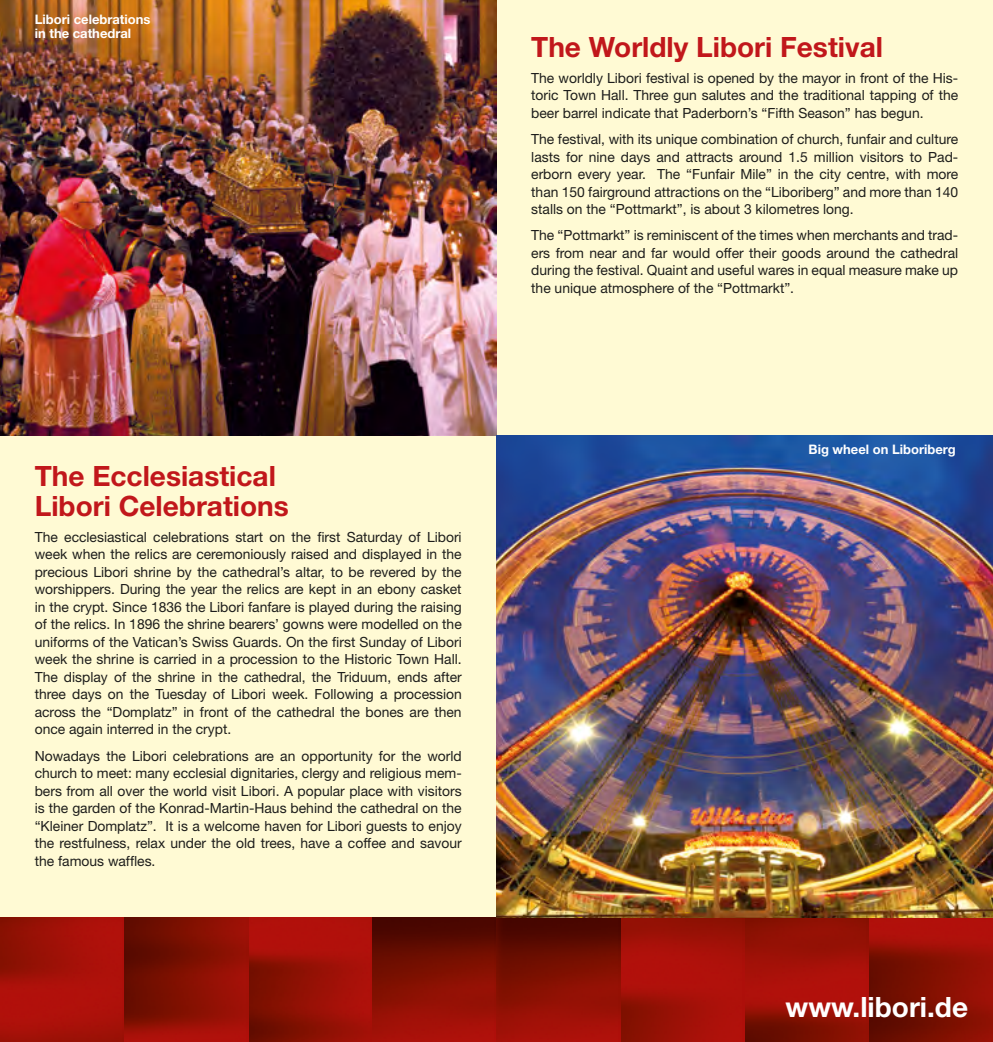
<style>
.page{position:relative;width:993px;height:1042px;background:#fff}
.page>*{position:absolute;margin:0;border:0;box-sizing:border-box;transform-origin:0 0}
.ÜB{font:700 28px/29.8px "Helvetica Neue LT";color:#c1171b}
.t1{font:700 28px "Helvetica Neue LT";color:#fff}
.FLIESSTEXT{font:14px/17.5px "Helvetica Neue LT";color:#1d1d1b;text-align:justify}
.BU{font:700 13.12px "Helvetica Neue LT";color:#fff}
</style>
<div class="page">
<div style="left:0;top:0;width:992px;height:923px;background:#fffad4"></div>
<img style="left:0;top:918px;width:992px;height:124px">
<img style="left:0;top:0;width:496px;height:436px">
<img style="left:496px;top:436px;width:496px;height:482px">
<p class="BU" style="left:35px;top:11px;width:117px">Libori celebrations</p>
<p class="BU" style="left:35px;top:25px;width:98px">in the cathedral</p>
<p class="ÜB" style="left:35px;top:460px;width:255px">The Ecclesiastical<br>Libori Celebrations</p>
<p class="FLIESSTEXT" style="left:35px;top:528px;width:428px">The ecclesiastical celebrations start on the first Saturday of Libori week when the relics are ceremoniously raised and displayed in the precious Libori shrine by the cathedral’s altar, to be revered by the worshippers. During the year the relics are kept in an ebony casket in the crypt. Since 1836 the Libori fanfare is played during the raising of the relics. In 1896 the shrine bearers’ gowns were modelled on the uniforms of the Vatican’s Swiss Guards. On the first Sunday of Libori week the shrine is carried in a procession to the Historic Town Hall.<br>The display of the shrine in the cathedral, the Triduum, ends after three days on the Tuesday of Libori week. Following a procession across the “Domplatz” in front of the cathedral the bones are then once again interred in the crypt.</p>
<p class="FLIESSTEXT" style="left:35px;top:747px;width:428px">Nowadays the Libori celebrations are an opportunity for the world church to meet: many ecclesial dignitaries, clergy and religious mem&shy;bers from all over the world visit Libori. A popular place with visitors is the garden of the Konrad-Martin-Haus behind the cathedral on the “Kleiner Domplatz”. It is a welcome haven for Libori guests to enjoy the restfulness, relax under the old trees, have a coffee and savour the famous waffles.</p>
<p class="ÜB" style="left:531px;top:31px;width:353px">The Worldly Libori Festival</p>
<p class="FLIESSTEXT" style="left:531px;top:69px;width:428px">The worldly Libori festival is opened by the mayor in front of the His&shy;toric Town Hall. Three gun salutes and the traditional tapping of the beer barrel indicate that Paderborn’s “Fifth Season” has begun.</p>
<p class="FLIESSTEXT" style="left:531px;top:130px;width:428px">The festival, with its unique combination of church, funfair and culture lasts for nine days and attracts around 1.5 million visitors to Pad&shy;erborn every year. The “Funfair Mile” in the city centre, with more than 150 fairground attractions on the “Liboriberg” and more than 140 stalls on the “Pottmarkt”, is about 3 kilometres long.</p>
<p class="FLIESSTEXT" style="left:531px;top:226px;width:428px">The “Pottmarkt” is reminiscent of the times when merchants and trad&shy;ers from near and far would offer their goods around the cathedral during the festival. Quaint and useful wares in equal measure make up the unique atmosphere of the “Pottmarkt”.</p>
<p class="BU" style="left:808px;top:441px;width:149px">Big wheel on Liboriberg</p>
<h1 class="t1" style="left:785px;top:990px;width:184px">www.libori.de</h1>
</div>
